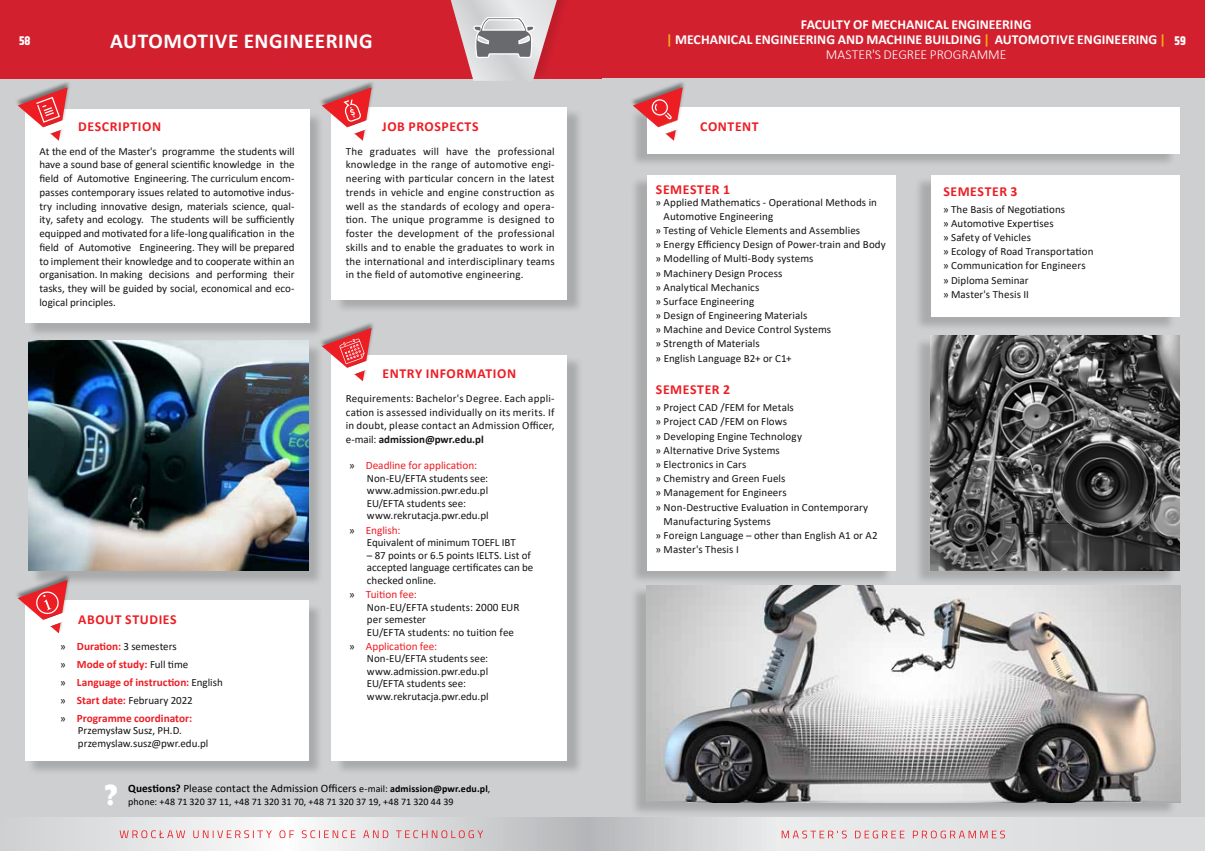
<style>
.page{position:relative;width:1205px;height:851px;background:#fff}
.page>*{position:absolute;margin:0;border:0;box-sizing:border-box;transform-origin:0 0}
.t1{font:700 30px "Berlin Sans FB Demi";color:#fff}
.t2{font:700 21.25px "Calibri";letter-spacing:.025em;color:#fff}
.t3{font:700 13.75px/15px "Calibri";color:#fff;text-align:center}
.t4{font:700 13.75px "Calibri";letter-spacing:.045em;color:#ed1d24}
.t5{font:700 12.5px "Khand";color:#fff}
.t6{font:700 11.25px/17.9px "Calibri";color:#ed1d24}
.t7{font:11.25px "Calibri";letter-spacing:.005em;color:#000}
.t8{font:11.25px "Calibri";color:#ed1d24}
.t9{font:11px/13.8px "Calibri";letter-spacing:.005em;color:#141414}
.t10{font:10px "Calibri";color:#000}
.s1{color:#fbad18}
.s2{font-weight:300}
.s3{font-weight:700;font-size:11.25px;color:#ed1d24}
.s4{font-weight:400;font-size:11px;color:#141414}
.s5{font-weight:700}
.s6{font-size:11px;color:#141414}
.s7{font-size:11.25px}
.s8{font-size:10px}
.s9{font-weight:700;font-size:10px}
</style>
<div class="page">
<div style="left:0;top:0;width:602px;height:850px;background:#cdcfd0"></div>
<div style="left:0;top:0;width:602px;height:78px;background:#d2202f"></div>
<div style="left:602px;top:0;width:603px;height:850px;background:#cdcfd0"></div>
<svg style="left:61px;top:817px;width:1144px;height:33px"></svg>
<div style="left:598px;top:0;width:607px;height:78px;background:#d2202f"></div>
<div style="left:449px;top:0;width:127px;height:82px;background:#d2202f"></div>
<div style="left:27px;top:602px;width:297px;height:174px;background:#000;opacity:.18"></div>
<div style="left:25px;top:600px;width:283px;height:160px;background:#fff"></div>
<svg style="left:18px;top:586px;width:50px;height:47px"></svg>
<svg style="left:120px;top:830px;width:363px;height:8px"></svg>
<svg style="left:782px;top:830px;width:223px;height:8px"></svg>
<div style="left:334px;top:108px;width:249px;height:206px;background:#000;opacity:.18"></div>
<div style="left:331px;top:107px;width:236px;height:192px;background:#fff"></div>
<div style="left:318px;top:80px;width:57px;height:61px;background:#000;opacity:.44"></div>
<svg style="left:322px;top:87px;width:53px;height:54px"></svg>
<div style="left:334px;top:355px;width:249px;height:419px;background:#000;opacity:.18"></div>
<div style="left:331px;top:354px;width:236px;height:406px;background:#fff"></div>
<div style="left:318px;top:321px;width:57px;height:60px;background:#000;opacity:.44"></div>
<svg style="left:322px;top:328px;width:53px;height:53px"></svg>
<div style="left:31px;top:342px;width:293px;height:244px;background:#000;opacity:.18"></div>
<img style="left:29px;top:340px;width:279px;height:230px">
<div style="left:27px;top:112px;width:298px;height:226px;background:#000;opacity:.18"></div>
<div style="left:25px;top:110px;width:284px;height:213px;background:#fff"></div>
<div style="left:14px;top:80px;width:57px;height:61px;background:#000;opacity:.44"></div>
<svg style="left:18px;top:87px;width:53px;height:54px"></svg>
<div style="left:914px;top:176px;width:262px;height:155px;background:#000;opacity:.18"></div>
<div style="left:931px;top:175px;width:248px;height:142px;background:#fff"></div>
<div style="left:630px;top:176px;width:262px;height:409px;background:#000;opacity:.18"></div>
<div style="left:647px;top:175px;width:248px;height:395px;background:#fff"></div>
<div style="left:630px;top:107px;width:546px;height:60px;background:#000;opacity:.18"></div>
<div style="left:647px;top:107px;width:532px;height:46px;background:#fff"></div>
<div style="left:629px;top:80px;width:57px;height:61px;background:#000;opacity:.44"></div>
<svg style="left:633px;top:87px;width:53px;height:54px"></svg>
<div style="left:914px;top:336px;width:262px;height:249px;background:#000;opacity:.18"></div>
<img style="left:931px;top:336px;width:248px;height:234px">
<div style="left:630px;top:585px;width:547px;height:231px;background:#000;opacity:.18"></div>
<img style="left:647px;top:585px;width:533px;height:217px">
<svg style="left:446px;top:0;width:115px;height:81px"></svg>
<p class="t3" style="left:666px;top:17px;width:501px">FACULTY OF MECHANICAL ENGINEERING<br><span class="s1">|</span> MECHANICAL ENGINEERING AND MACHINE BUILDING <span class="s1">|</span> AUTOMOTIVE ENGINEERING <span class="s1">|<br></span><span class="s2">MASTER'S DEGREE PROGRAMME</span></p>
<h2 class="t2" style="left:110px;top:26px;width:264px">AUTOMOTIVE ENGINEERING</h2>
<p class="t5" style="left:19px;top:32px;width:13px">58</p>
<p class="t5" style="left:1174px;top:32px;width:13px">59</p>
<p class="t4" style="left:78px;top:117px;width:84px">DESCRIPTION</p>
<p class="t4" style="left:700px;top:117px;width:60px">CONTENT</p>
<p class="t4" style="left:382px;top:117px;width:98px">JOB PROSPECTS</p>
<p class="t9" style="left:39px;top:144px;width:257px;text-align:justify">At the end of the Master's programme the students will have a sound base of general scientific knowledge in the field of Automotive Engineering. The curriculum encom&shy;passes contemporary issues related to automotive indus&shy;try including innovative design, materials science, qual&shy;ity, safety and ecology. The students will be sufficiently equipped and motivated for a life-long qualification in the field of Automotive Engineering. They will be prepared to implement their knowledge and to cooperate within an organisation. In making decisions and performing their tasks, they will be guided by social, economical and eco&shy;logical principles.</p>
<p class="t9" style="left:346px;top:144px;width:210px;text-align:justify">The graduates will have the professional knowledge in the range of automotive engi&shy;neering with particular concern in the latest trends in vehicle and engine construction as well as the standards of ecology and opera&shy;tion. The unique programme is designed to foster the development of the professional skills and to enable the graduates to work in the international and interdisciplinary teams in the field of automotive engineering.</p>
<p class="t4" style="left:78px;top:609px;width:100px">ABOUT STUDIES</p>
<p class="t9" style="left:60px;top:639px;width:118px">» <span class="s3">DURATION:</span> 3 semesters</p>
<p class="t6" style="left:60px;top:655px;width:164px"><span class="s4">»</span> MODE OF STUDY: <span class="s4">Full time<br>»</span> LANGUAGE OF INSTRUCTION: <span class="s4">English</span></p>
<p class="t9" style="left:60px;top:693px;width:134px">» <span class="s3">START DATE:</span> February 2022</p>
<p class="t6" style="left:60px;top:708px;width:133px"><span class="s4">»</span> PROGRAMME COORDINATOR:</p>
<p class="t9" style="left:78px;top:724px;width:132px;line-height:12.5px">Przemysław Susz, PH .D. przemyslaw.susz@pwr.edu.pl</p>
<p class="t4" style="left:383px;top:363px;width:135px">ENTRY INFORMATION</p>
<p class="t9" style="left:346px;top:391px;width:210px;text-align:justify">Requirements: Bachelor's Degree. Each appli&shy;cation is assessed individually on its merits. If in doubt, please contact an Admission Officer, e-mail: <span class="s5">ADMISSION@PWR.EDU.PL</span></p>
<p class="t8" style="left:349px;top:458px;width:129px"><span class="s6">»</span> Deadline for application:</p>
<p class="t9" style="left:367px;top:471px;width:123px;line-height:12.5px">Non-EU/EFTA students see: www.admission.pwr.edu.pl<br>EU/EFTA students see: www.rekrutacja.pwr.edu.pl</p>
<p class="t8" style="left:349px;top:522px;width:53px"><span class="s6">»</span> English:</p>
<p class="t9" style="left:367px;top:535px;width:150px">Equivalent of minimum TOEFL IBT</p>
<p class="t9" style="left:367px;top:548px;width:168px;line-height:12.5px">– 87 points or 6.5 points IELTS. List of accepted language certificates can be checked online.</p>
<p class="t8" style="left:349px;top:586px;width:69px"><span class="s6">»</span> Tuition fee:</p>
<p class="t9" style="left:367px;top:600px;width:154px;line-height:12.5px">Non-EU/EFTA students: <span class="s7">2000 EUR </span>per semester<br>EU/EFTA students: no tuition fee</p>
<p class="t8" style="left:349px;top:638px;width:89px"><span class="s6">»</span> Application fee:</p>
<p class="t9" style="left:367px;top:652px;width:123px;line-height:12.5px">Non-EU/EFTA students see: www.admission.pwr.edu.pl<br>EU/EFTA students see: www.rekrutacja.pwr.edu.pl</p>
<h1 class="t1" style="left:105px;top:777px;width:14px">?</h1>
<p class="t7" style="left:128px;top:780px;width:363px"><span class="s5">QUESTIONS?</span> Please contact the Admission Officers <span class="s8">e-mail:</span> <span class="s9">ADMISSION@PWR.EDU.PL</span><span class="s8">,</span></p>
<p class="t10" style="left:128px;top:794px;width:327px">phone: +48 71 320 37 11, +48 71 320 31 70, +48 71 320 37 19, +48 71 320 44 39</p>
<p class="t4" style="left:656px;top:179px;width:9px">SEMESTER</p>
<p class="t4" style="left:723px;top:179px;width:8px">1</p>
<p class="t9" style="left:655px;top:195px;width:223px">» Applied Mathematics - Operational Methods in</p>
<p class="t9" style="left:663px;top:209px;width:111px">Automotive Engineering</p>
<p class="t9" style="left:655px;top:223px;width:206px">» Testing of Vehicle Elements and Assemblies</p>
<p class="t9" style="left:655px;top:237px;width:232px">» Energy Efficiency Design of Power-train and Body</p>
<p class="t9" style="left:655px;top:251px;width:159px">» Modelling of M ulti-Body systems</p>
<p class="t9" style="left:655px;top:266px;width:128px">» Machinery Design Process</p>
<p class="t9" style="left:655px;top:280px;width:105px">» Analytical Mechanics</p>
<p class="t9" style="left:655px;top:294px;width:100px">» Surface Engineering</p>
<p class="t9" style="left:655px;top:308px;width:153px">» Design of Engineering Materials</p>
<p class="t9" style="left:655px;top:322px;width:177px">» Machine and Device Control Systems</p>
<p class="t9" style="left:655px;top:336px;width:106px">» Strength of Materials</p>
<p class="t9" style="left:656px;top:351px;width:138px">» English Language B2+ or C1+</p>
<p class="t4" style="left:656px;top:379px;width:9px">SEMESTER</p>
<p class="t4" style="left:723px;top:379px;width:8px">2</p>
<p class="t9" style="left:655px;top:400px;width:140px">» Project CAD /FEM for Metals</p>
<p class="t9" style="left:655px;top:414px;width:133px">» Project CAD /FEM on Flows</p>
<p class="t9" style="left:655px;top:429px;width:148px">» Developing Engine Technology</p>
<p class="t9" style="left:655px;top:443px;width:126px">» Alternative Drive Systems</p>
<p class="t9" style="left:655px;top:457px;width:92px">» Electronics in Cars</p>
<p class="t9" style="left:655px;top:471px;width:131px">» Chemistry and Green Fuels</p>
<p class="t9" style="left:655px;top:485px;width:133px">» Management for Engineers</p>
<p class="t9" style="left:655px;top:499px;width:214px">» Non-Destructive Evaluation in Contemporary</p>
<p class="t9" style="left:663px;top:514px;width:109px">Manufacturing Systems</p>
<p class="t9" style="left:655px;top:528px;width:224px">» Foreign Language – other than English A1 or A2</p>
<p class="t9" style="left:655px;top:542px;width:85px">» Master's Thesis I</p>
<p class="t4" style="left:943px;top:182px;width:9px">SEMESTER</p>
<p class="t4" style="left:1010px;top:182px;width:8px">3</p>
<p class="t9" style="left:943px;top:202px;width:152px;line-height:14.1px">» The Basis of Negotiations<br>» Automotive Expertises<br>» Safety of Vehicles<br>» Ecology of Road Transportation » Communication for Engineers » Diploma Seminar<br>» Master's Thesis II</p>
</div>
